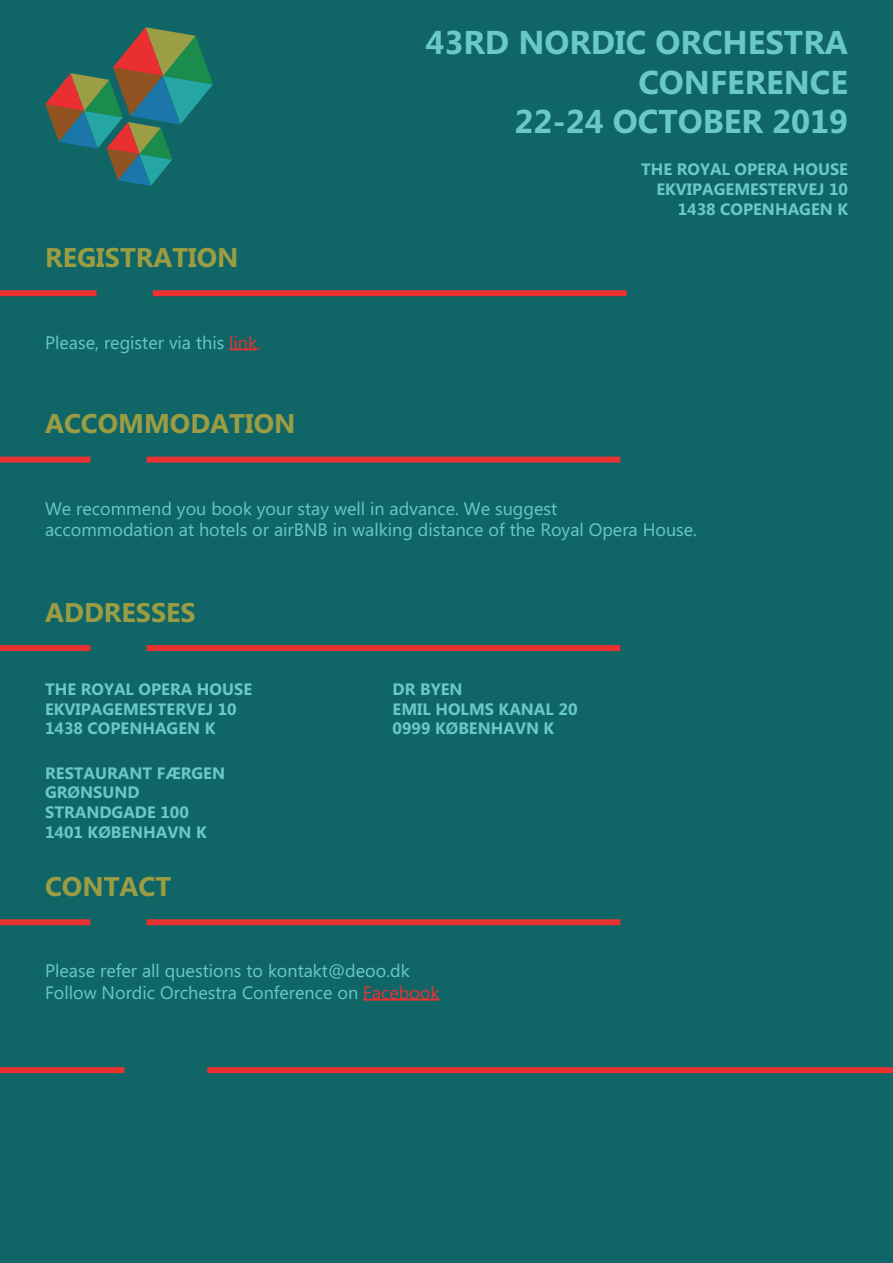
<style>
.page{position:relative;width:893px;height:1263px;background:#106666}
.page>*{position:absolute;margin:0;border:0;box-sizing:border-box;transform-origin:0 0}
.t1{font:700 33px/39.6px "Microsoft Phags Pa";color:#69c8ca;text-align:right}
.t2{font:700 27px "Microsoft Phags Pa";color:#9c9d43}
.t3{font:18px "Microsoft Phags Pa";color:#69c8ca}
.t4{font:700 16.5px/19.8px "Microsoft Phags Pa";color:#69c8ca}
.s1{color:#ea3132}
</style>
<div class="page">
<svg style="left:45px;top:27px;width:168px;height:159px;background:#3d6e61"></svg>
<div style="left:207px;top:1067px;width:686px;height:6px;background:#e93132"></div>
<div style="left:0;top:1067px;width:124px;height:6px;background:#e93132"></div>
<div style="left:153px;top:290px;width:474px;height:6px;background:#e93132"></div>
<div style="left:0;top:290px;width:97px;height:6px;background:#e93132"></div>
<svg style="left:229px;top:349px;width:28px;height:1px"></svg>
<div style="left:147px;top:457px;width:473px;height:6px;background:#e93132"></div>
<div style="left:0;top:457px;width:90px;height:6px;background:#e93132"></div>
<div style="left:147px;top:645px;width:473px;height:6px;background:#e93132"></div>
<div style="left:0;top:645px;width:90px;height:6px;background:#e93132"></div>
<div style="left:147px;top:919px;width:473px;height:6px;background:#e93132"></div>
<div style="left:0;top:919px;width:90px;height:6px;background:#e93132"></div>
<hr style="left:363px;top:999px;width:76px;height:1px;background:#ea3132">
<p class="t2" style="left:45px;top:238px;width:195px">REGISTRATION</p>
<p class="t3" style="left:45px;top:330px;width:217px">Please, register via this <span class="s1">link.</span></p>
<p class="t2" style="left:45px;top:404px;width:252px">ACCOMMODATION</p>
<p class="t1" style="left:425px;top:21px;width:424px">43RD NORDIC ORCHESTRA<br>CONFERENCE</p>
<p class="t1" style="left:514px;top:100px;width:335px">22-24 OCTOBER 2019</p>
<p class="t4" style="left:641px;top:158px;width:208px">THE ROYAL OPERA HOUSE</p>
<p class="t4" style="left:656px;top:178px;width:193px">EKVIPAGEMESTERVEJ 10</p>
<p class="t4" style="left:678px;top:198px;width:172px">1438 COPENHAGEN K</p>
<p class="t3" style="left:45px;top:496px;width:514px">We recommend you book your stay well in advance. We suggest</p>
<p class="t3" style="left:45px;top:517px;width:654px">accommodation at hotels or airBNB in walking distance of the Royal Opera House.</p>
<p class="t2" style="left:45px;top:593px;width:152px">ADDRESSES</p>
<p class="t4" style="left:45px;top:678px;width:208px">THE ROYAL OPERA HOUSE</p>
<p class="t4" style="left:45px;top:698px;width:193px">EKVIPAGEMESTERVEJ 10</p>
<p class="t4" style="left:45px;top:718px;width:172px">1438 COPENHAGEN K</p>
<p class="t4" style="left:45px;top:762px;width:181px">RESTAURANT FÆRGEN<br>GRØNSUND</p>
<p class="t4" style="left:45px;top:802px;width:145px">STRANDGADE 100</p>
<p class="t4" style="left:45px;top:821px;width:163px">1401 KØBENHAVN K</p>
<p class="t2" style="left:45px;top:867px;width:128px">CONTACT</p>
<p class="t4" style="left:393px;top:678px;width:186px">DR BYEN<br>EMIL HOLMS KANAL 20<br>0999 KØBENHAVN K</p>
<p class="t3" style="left:45px;top:958px;width:366px">Please refer all questions to kontakt@deoo.dk</p>
<p class="t3" style="left:45px;top:980px;width:396px">Follow Nordic Orchestra Conference on <span class="s1">Facebook</span></p>
</div>
